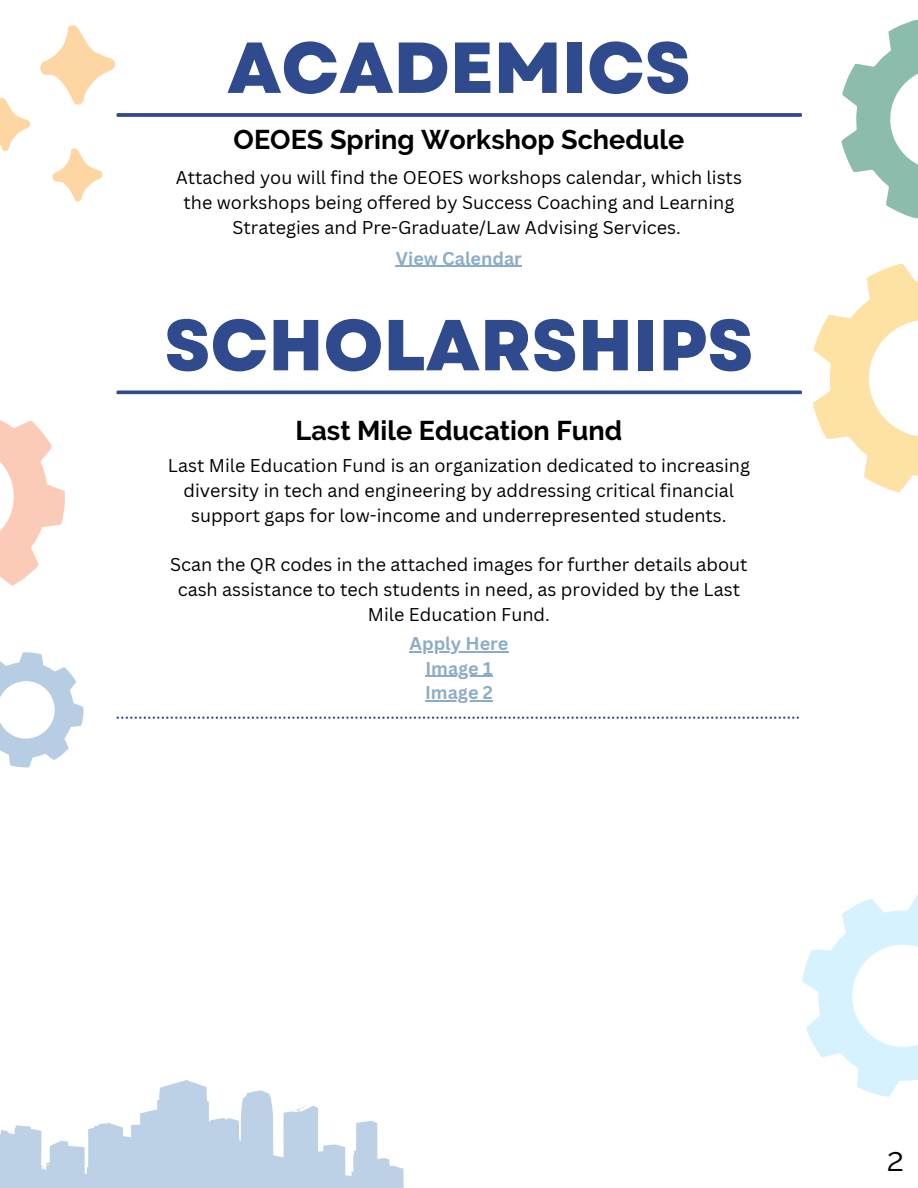
<style>
.page{position:relative;width:918px;height:1188px;background:#fff}
.page>*{position:absolute;margin:0;border:0;box-sizing:border-box;transform-origin:0 0}
.t1{font:800 72px "Garet";color:#304a8e}
.t2{font:33px "Raleway";color:#000}
.t3{font:700 27px "Raleway";color:#000}
.t4{font:18px/24.8px "Canva Sans";color:#000;text-align:center}
.t5{font:700 18px/24.8px "Canva Sans";color:#8cadc8;text-align:center}
</style>
<div class="page">
<svg style="left:118px;top:113px;width:682px;height:4px;background:#395293"></svg>
<svg style="left:0;top:1080px;width:405px;height:108px;fill:#bcd1e5"></svg>
<svg style="left:813px;top:263px;width:105px;height:230px"></svg>
<svg style="left:841px;top:19px;width:77px;height:200px"></svg>
<svg style="left:0;top:420px;width:84px;height:348px"></svg>
<svg style="left:40px;top:25px;width:75px;height:80px"></svg>
<svg style="left:52px;top:148px;width:51px;height:54px"></svg>
<svg style="left:0;top:97px;width:30px;height:54px"></svg>
<svg style="left:802px;top:895px;width:116px;height:202px"></svg>
<hr style="left:396px;top:266px;width:126px;height:1px;background:#8cadc8">
<hr style="left:118px;top:391px;width:682px;height:3px;background:#304a8e">
<hr style="left:410px;top:651px;width:88px;height:1px;background:#8cadc8">
<hr style="left:425px;top:676px;width:68px;height:1px;background:#8cadc8">
<hr style="left:425px;top:701px;width:68px;height:1px;background:#8cadc8">
<svg style="left:117px;top:717px;width:682px;height:2px"></svg>
<h1 class="t1" style="left:227px;top:16px;width:465px">ACADEMICS</h1>
<h3 class="t3" style="left:234px;top:123px;width:452px">OEOES Spring Workshop Schedule</h3>
<p class="t4" style="left:176px;top:165px;width:568px">Attached you will find the OEOES workshops calendar, which lists the workshops being offered by Success Coaching and Learning<br>Strategies and Pre-Graduate/Law Advising Services.</p>
<p class="t5" style="left:396px;top:245px;width:127px">View Calendar</p>
<h1 class="t1" style="left:165px;top:293px;width:590px">SCHOLARSHIPS</h1>
<h3 class="t3" style="left:296px;top:414px;width:328px">Last Mile Education Fund</h3>
<p class="t4" style="left:168px;top:453px;width:583px">Last Mile Education Fund is an organization dedicated to increasing diversity in tech and engineering by addressing critical financial support gaps for low-income and underrepresented students.</p>
<p class="t4" style="left:170px;top:552px;width:579px">Scan the QR codes in the attached images for further details about cash assistance to tech students in need, as provided by the Last<br>Mile Education Fund.</p>
<p class="t5" style="left:410px;top:631px;width:100px">Apply Here<br>Image 1<br>Image 2</p>
<h2 class="t2" style="left:887px;top:1140px;width:19px">2</h2>
</div>
